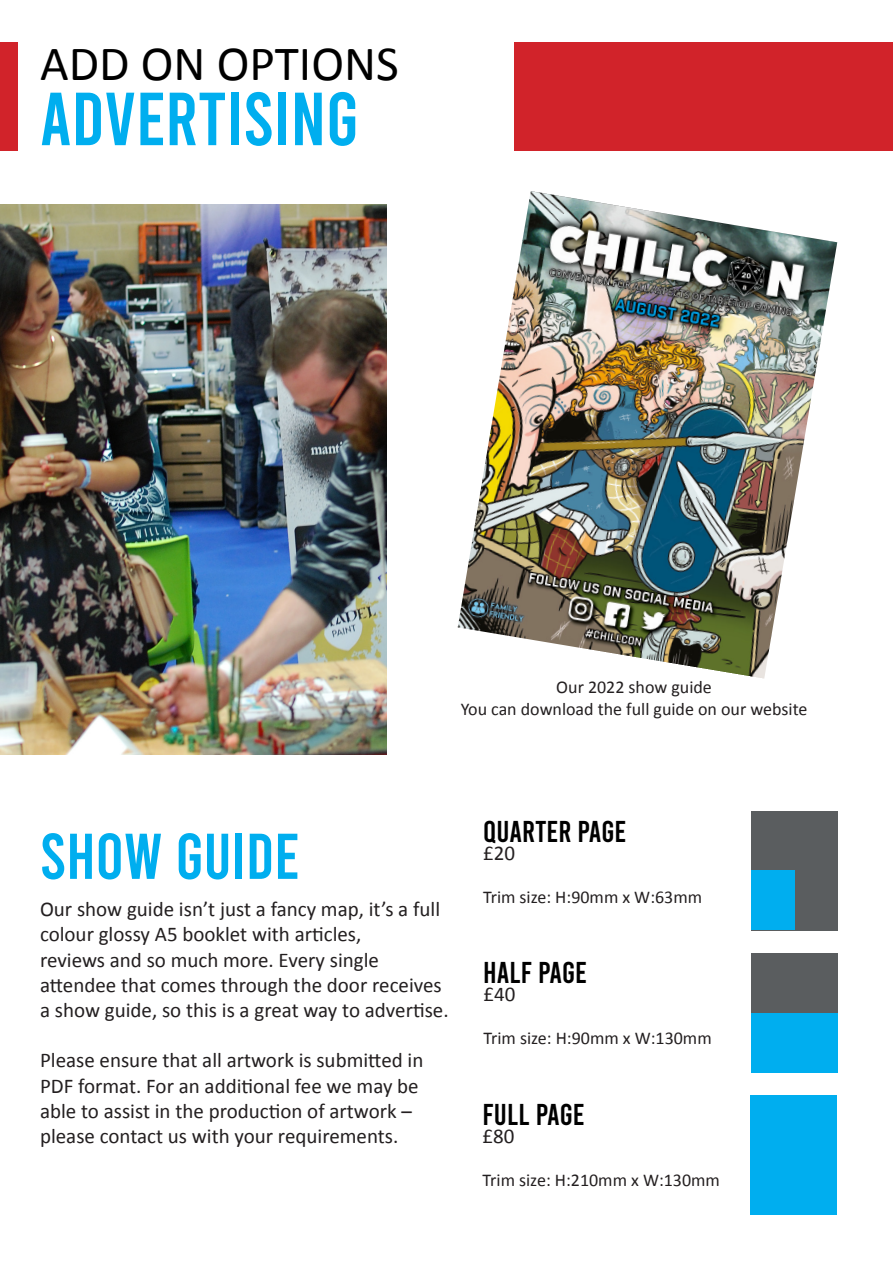
<style>
.page{position:relative;width:893px;height:1263px;background:#fff}
.page>*{position:absolute;margin:0;border:0;box-sizing:border-box;transform-origin:0 0}
.t1{font:75px "Bebas";color:#00aeef}
.t2{font:64.5px "Bebas";color:#00aeef}
.t3{font:49.5px "Calibri";color:#000}
.t4{font:30px "Bebas";color:#000}
.t5{font:21px/25.2px "Calibri";color:#231f20}
.t6{font:18px "Calibri";color:#231f20}
</style>
<div class="page">
<div style="left:514px;top:43px;width:379px;height:108px;background:#d1232a"></div>
<div style="left:0;top:43px;width:17px;height:108px;background:#d1232a"></div>
<div style="left:751px;top:811px;width:86px;height:119px;background:#5a5d5f"></div>
<div style="left:751px;top:871px;width:43px;height:59px;background:#00aeef"></div>
<div style="left:751px;top:953px;width:86px;height:119px;background:#5a5d5f"></div>
<div style="left:751px;top:1013px;width:86px;height:59px;background:#00aeef"></div>
<div style="left:750px;top:1095px;width:87px;height:119px;background:#00aeef"></div>
<img style="left:458px;top:191px;width:379px;height:488px">
<img style="left:0;top:204px;width:387px;height:551px">
<p class="t3" style="left:40px;top:29px;width:360px">ADD ON OPTIONS</p>
<p class="t1" style="left:40px;top:81px;width:30px">ADVERTISING</p>
<p class="t6" style="left:556px;top:675px;width:157px">Our 2022 show guide</p>
<p class="t6" style="left:461px;top:696px;width:348px">You can download the full guide on our website</p>
<p class="t2" style="left:40px;top:824px;width:261px">SHOW GUIDE</p>
<p class="t5" style="left:40px;top:896px;width:402px">Our show guide isn’t just a fancy map, it’s a full colour glossy A5 booklet with articles,</p>
<p class="t5" style="left:40px;top:946px;width:340px">reviews and so much more. Every single</p>
<p class="t5" style="left:40px;top:972px;width:410px">attendee that comes through the door receives a show guide, so this is a great way to advertise.</p>
<p class="t5" style="left:40px;top:1047px;width:385px">Please ensure that all artwork is submitted in<br>PDF format. For an additional fee we may be</p>
<p class="t5" style="left:40px;top:1098px;width:373px">able to assist in the production of artwork – please contact us with your requirements.</p>
<p class="t4" style="left:483px;top:817px;width:119px">QUARTER PAGE</p>
<p class="t5" style="left:483px;top:840px;width:33px">£20</p>
<p class="t6" style="left:483px;top:884px;width:221px">Trim size: H:90mm x W:63mm</p>
<p class="t4" style="left:483px;top:958px;width:80px">HALF PAGE</p>
<p class="t5" style="left:483px;top:981px;width:33px">£40</p>
<p class="t6" style="left:483px;top:1025px;width:230px">Trim size: H:90mm x W:130mm</p>
<p class="t4" style="left:483px;top:1100px;width:13px">FULL</p>
<p class="t4" style="left:536px;top:1100px;width:25px">PAGE</p>
<p class="t5" style="left:483px;top:1123px;width:33px">£80</p>
<p class="t6" style="left:483px;top:1167px;width:239px">Trim size: H:210mm x W:130mm</p>
</div>
